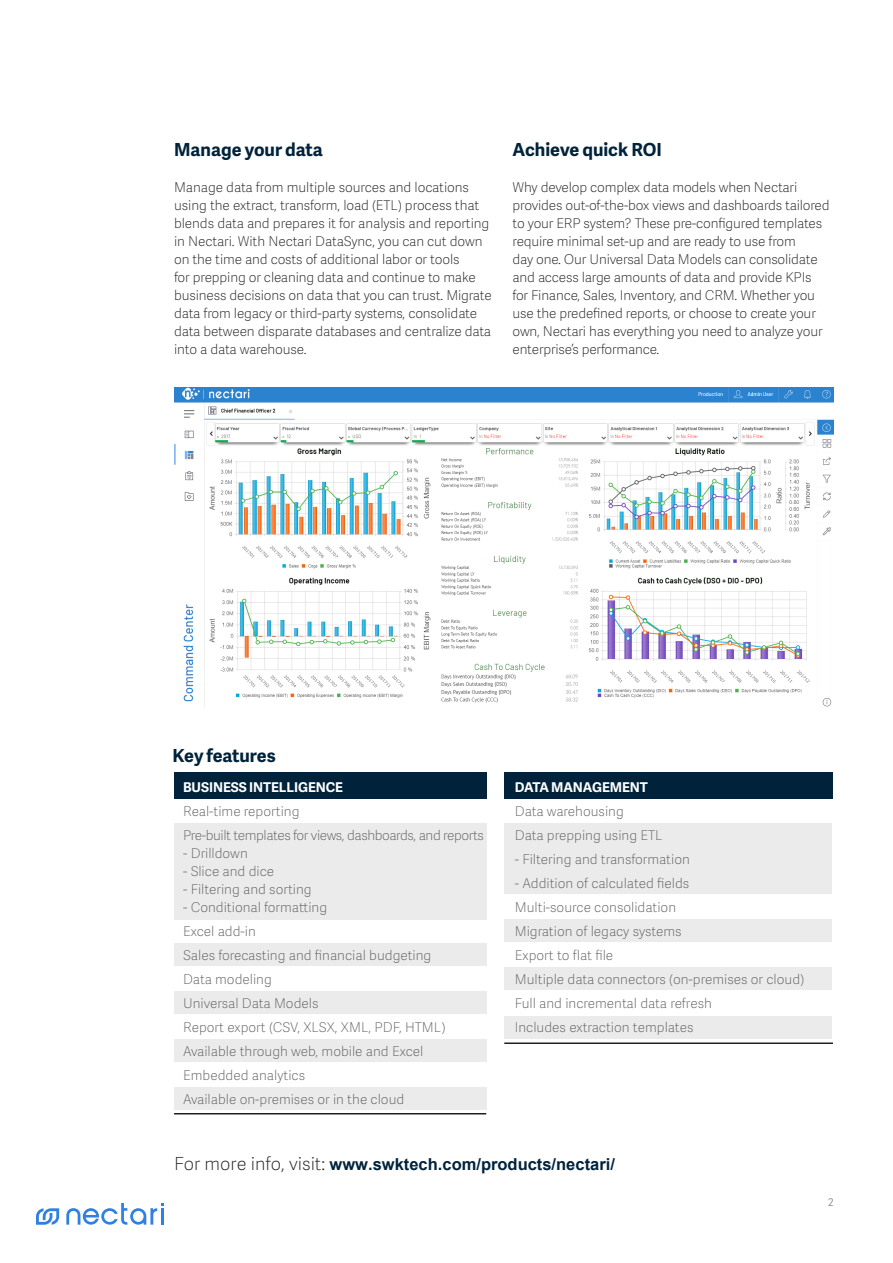
<style>
.page{position:relative;width:893px;height:1263px;background:#fff}
.page>*{position:absolute;margin:0;border:0;box-sizing:border-box;transform-origin:0 0}
.Intro_Bold_SubHead_1{font:700 18px "Adelle Sans SAGE";color:#00233b}
.Intro_Copy{font:700 16.5px "Arial";color:#00233b}
.Intro_Bold_SubHead_1-2{font:13.5px/18px "Adelle Sans SAGE Th";letter-spacing:-.01em;color:#231f20}
.Intro_Bold_SubHead_1-3{font:13.5px "Adelle Sans SAGE Th";color:#606060}
.Intro_Bold_SubHead_1-4{font:13.5px "Adelle Sans SAGE Th";letter-spacing:-.03em;color:#606060}
.Intro_Bold_SubHead_1-5{font:700 13.5px "Adelle Sans SAGE";letter-spacing:-.005em;color:#fff}
.t1{font:10.5px "Adelle Sans SAGE Lt";color:#6d7177}
.s1{font-family:"Adelle Sans SAGE Th";font-weight:400;font-size:18px;color:#231f20}
</style>
<div class="page">
<div style="left:504px;top:1017px;width:327px;height:22px;background:#ebebec"></div>
<div style="left:504px;top:824px;width:327px;height:70px;background:#ebebec"></div>
<div style="left:504px;top:968px;width:327px;height:22px;background:#ebebec"></div>
<div style="left:504px;top:920px;width:327px;height:22px;background:#ebebec"></div>
<img style="left:174px;top:387px;width:659px;height:320px">
<div style="left:174px;top:772px;width:312px;height:27px;background:#00233b"></div>
<div style="left:504px;top:772px;width:328px;height:27px;background:#00233b"></div>
<div style="left:174px;top:823px;width:312px;height:97px;background:#ebebec"></div>
<div style="left:174px;top:992px;width:312px;height:22px;background:#ebebec"></div>
<div style="left:174px;top:1040px;width:312px;height:22px;background:#ebebec"></div>
<div style="left:174px;top:1088px;width:312px;height:22px;background:#ebebec"></div>
<div style="left:174px;top:944px;width:312px;height:22px;background:#ebebec"></div>
<hr style="left:174px;top:1113px;width:312px;height:1px;background:#231f20">
<hr style="left:504px;top:1042px;width:328px;height:2px;background:#231f20">
<svg style="left:66px;top:1203px;width:97px;height:22px"></svg>
<svg style="left:36px;top:1208px;width:23px;height:17px"></svg>
<p class="Intro_Bold_SubHead_1" style="left:174px;top:136px;width:150px">Manage your data</p>
<p class="Intro_Bold_SubHead_1-2" style="left:174px;top:178px;width:319px">Manage data from multiple sources and locations using the extract, transform, load (ETL) process that blends data and prepares it for analysis and reporting in Nectari. With Nectari DataSync, you can cut down on the time and costs of additional labor or tools<br>for prepping or cleaning data and continue to make business decisions on data that you can trust. Migrate data from legacy or third-party systems, consolidate data between disparate databases and centralize data into a data warehouse.</p>
<p class="Intro_Bold_SubHead_1" style="left:512px;top:136px;width:151px">Achieve quick ROI</p>
<p class="Intro_Bold_SubHead_1-2" style="left:512px;top:178px;width:318px">Why develop complex data models when Nectari provides out-of-the-box views and dashboards tailored to your ERP system? These pre-configured templates require minimal set-up and are ready to use from<br>day one. Our Universal Data Models can consolidate and access large amounts of data and provide KPIs for Finance, Sales, Inventory, and CRM. Whether you use the predefined reports, or choose to create your own, Nectari has everything you need to analyze your enterprise’s performance.</p>
<p class="Intro_Bold_SubHead_1" style="left:172px;top:742px;width:105px">Key features</p>
<p class="Intro_Bold_SubHead_1-5" style="left:183px;top:777px;width:161px">BUSINESS INTELLIGENCE</p>
<p class="Intro_Bold_SubHead_1-3" style="left:183px;top:802px;width:118px">Real-time reporting</p>
<p class="Intro_Bold_SubHead_1-4" style="left:183px;top:826px;width:302px">Pre-built templates for views, dashboards, and reports</p>
<p class="Intro_Bold_SubHead_1-3" style="left:183px;top:844px;width:66px">- Drilldown</p>
<p class="Intro_Bold_SubHead_1-3" style="left:183px;top:862px;width:93px">- Slice and dice</p>
<p class="Intro_Bold_SubHead_1-3" style="left:183px;top:880px;width:130px">- Filtering and sorting</p>
<p class="Intro_Bold_SubHead_1-3" style="left:183px;top:898px;width:145px">- Conditional formatting</p>
<p class="Intro_Bold_SubHead_1-3" style="left:183px;top:922px;width:74px">Excel add-in</p>
<p class="Intro_Bold_SubHead_1-3" style="left:183px;top:946px;width:250px">Sales forecasting and financial budgeting</p>
<p class="Intro_Bold_SubHead_1-3" style="left:183px;top:970px;width:90px">Data modeling</p>
<p class="Intro_Bold_SubHead_1-3" style="left:183px;top:994px;width:137px">Universal Data Models</p>
<p class="Intro_Bold_SubHead_1-3" style="left:183px;top:1018px;width:264px">Report export (CSV, XLSX, XML, PDF, HTML)</p>
<p class="Intro_Bold_SubHead_1-3" style="left:183px;top:1042px;width:242px">Available through web, mobile and Excel</p>
<p class="Intro_Bold_SubHead_1-3" style="left:183px;top:1066px;width:124px">Embedded analytics</p>
<p class="Intro_Bold_SubHead_1-3" style="left:183px;top:1090px;width:223px">Available on-premises or in the cloud</p>
<p class="Intro_Bold_SubHead_1-5" style="left:515px;top:777px;width:135px">DATA MANAGEMENT</p>
<p class="Intro_Bold_SubHead_1-3" style="left:515px;top:802px;width:111px">Data warehousing</p>
<p class="Intro_Bold_SubHead_1-3" style="left:515px;top:826px;width:149px">Data prepping using ETL</p>
<p class="Intro_Bold_SubHead_1-3" style="left:515px;top:850px;width:176px">- Filtering and transformation</p>
<p class="Intro_Bold_SubHead_1-3" style="left:515px;top:874px;width:176px">- Addition of calculated fields</p>
<p class="Intro_Bold_SubHead_1-3" style="left:515px;top:898px;width:163px">Multi-source consolidation</p>
<p class="Intro_Bold_SubHead_1-3" style="left:515px;top:922px;width:168px">Migration of legacy systems</p>
<p class="Intro_Bold_SubHead_1-3" style="left:515px;top:946px;width:100px">Export to flat file</p>
<p class="Intro_Bold_SubHead_1-3" style="left:515px;top:970px;width:291px">Multiple data connectors (on-premises or cloud)</p>
<p class="Intro_Bold_SubHead_1-3" style="left:515px;top:994px;width:199px">Full and incremental data refresh</p>
<p class="Intro_Bold_SubHead_1-3" style="left:515px;top:1018px;width:180px">Includes extraction templates</p>
<p class="Intro_Copy" style="left:174px;top:1153px;width:442px"><span class="s1">For more info, visit:</span> www.swktech.com/products/nectari/</p>
<p class="t1" style="left:828px;top:1195px;width:7px">2</p>
</div>
